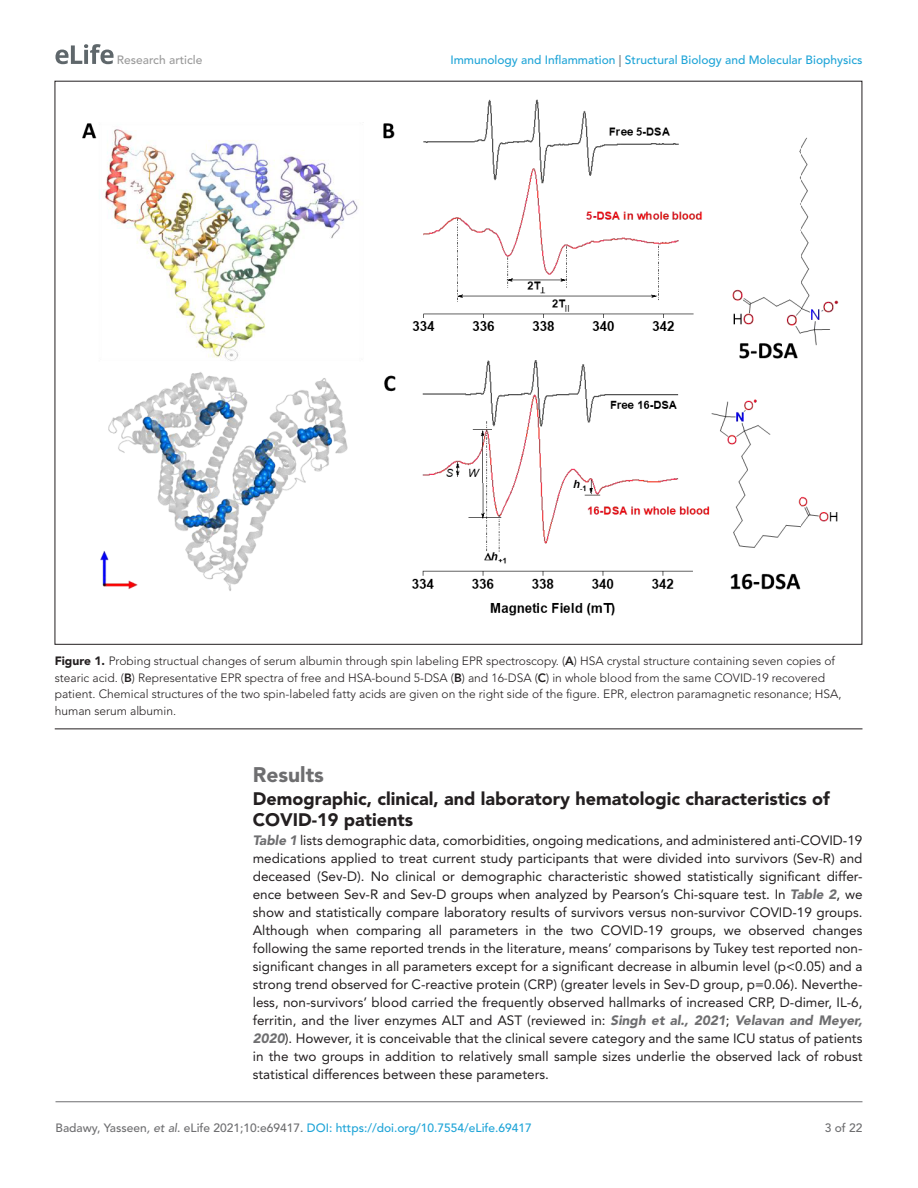
<style>
.page{position:relative;width:918px;height:1188px;background:#fff}
.page>*{position:absolute;margin:0;border:0;box-sizing:border-box;transform-origin:0 0}
.t1{font:900 21px "Avenir LT Std";color:#6e6e70}
.t2{font:900 18px/21px "Avenir LT Std";color:#231f20}
.t3{font:13.5px/18px "Avenir LT Std";color:#231f20;text-align:justify}
.t4{font:300 12px/16.5px "Avenir LT Std";color:#231f20}
.t5{font:500 12px "Avenir LT Std";color:#1ea4d7}
.t6{font:500 12px "Avenir LT Std";color:#9a9a9a}
.t7{font:500 12px "Avenir LT Std";color:#6e6e70}
.s1{color:#6e6e70}
.s2{font-weight:900}
.s3{font-weight:800}
.s4{font-weight:900;font-style:italic;color:#6e6e70}
.s5{font-style:italic;color:#6e6e70}
</style>
<div class="page">
<svg style="left:55px;top:44px;width:59px;height:20px"></svg>
<hr style="left:56px;top:1101px;width:806px;height:1px;background:#6e6e70">
<hr style="left:55px;top:728px;width:807px;height:1px;background:#231f20">
<img style="left:82px;top:99px;width:719px;height:517px">
<img style="left:801px;top:137px;width:38px;height:390px">
<p class="t6" style="left:117px;top:53px;width:87px">Research article</p>
<p class="t5" style="left:450px;top:53px;width:414px">Immunology and Inflammation <span class="s1">|</span> Structural Biology and Molecular Biophysics</p>
<p class="t4" style="left:55px;top:653px;width:788px"><span class="s2">Figure 1.</span> Probing structual changes of serum albumin through spin labeling EPR spectroscopy. (<span class="s3">A</span>) HSA crystal structure containing seven copies of stearic acid. (<span class="s3">B</span>) Representative EPR spectra of free and HSA-bound 5-DSA (<span class="s3">B</span>) and 16-DSA (<span class="s3">C</span>) in whole blood from the same COVID-19 recovered patient. Chemical structures of the two spin-labeled fatty acids are given on the right side of the figure. EPR, electron paramagnetic resonance; HSA, human serum albumin.</p>
<h1 class="t1" style="left:253px;top:762px;width:73px">Results</h1>
<h2 class="t2" style="left:253px;top:788px;width:578px">Demographic, clinical, and laboratory hematologic characteristics of<br>COVID-19 patients</h2>
<p class="t3" style="left:253px;top:832px;width:611px"><span class="s4">Table 1</span> lists demographic data, comorbidities, ongoing medications, and administered anti-COVID-19 medications applied to treat current study participants that were divided into survivors (Sev-R) and deceased (Sev-D). No clinical or demographic characteristic showed statistically significant differ&shy;ence between Sev-R and Sev-D groups when analyzed by Pearson’s Chi-square test. In <span class="s4">Table 2</span>, we show and statistically compare laboratory results of survivors versus non-survivor COVID-19 groups.<br>Although when comparing all parameters in the two COVID-19 groups, we observed changes following the same reported trends in the literature, means’ comparisons by Tukey test reported non&shy;significant changes in all parameters except for a significant decrease in albumin level (p&lt;0.05) and a strong trend observed for C-reactive protein (CRP) (greater levels in Sev-D group, p=0.06). Neverthe&shy;less, non-survivors’ blood carried the frequently observed hallmarks of increased CRP, D-dimer, IL-6, ferritin, and the liver enzymes ALT and AST (reviewed in: <span class="s4">Singh et al., 2021</span>; <span class="s4">Velavan and Meyer, 2020</span>). However, it is conceivable that the clinical severe category and the same ICU status of patients in the two groups in addition to relatively small sample sizes underlie the observed lack of robust statistical differences between these parameters.</p>
<p class="t5" style="left:56px;top:1121px;width:478px"><span class="s1">Badawy, Yasseen</span><span class="s5">, et al</span><span class="s1">. eLife 2021;10:e69417.</span> DOI: https://doi.org/10.7554/eLife.69417</p>
<p class="t7" style="left:825px;top:1121px;width:39px">3 of 22</p>
</div>
